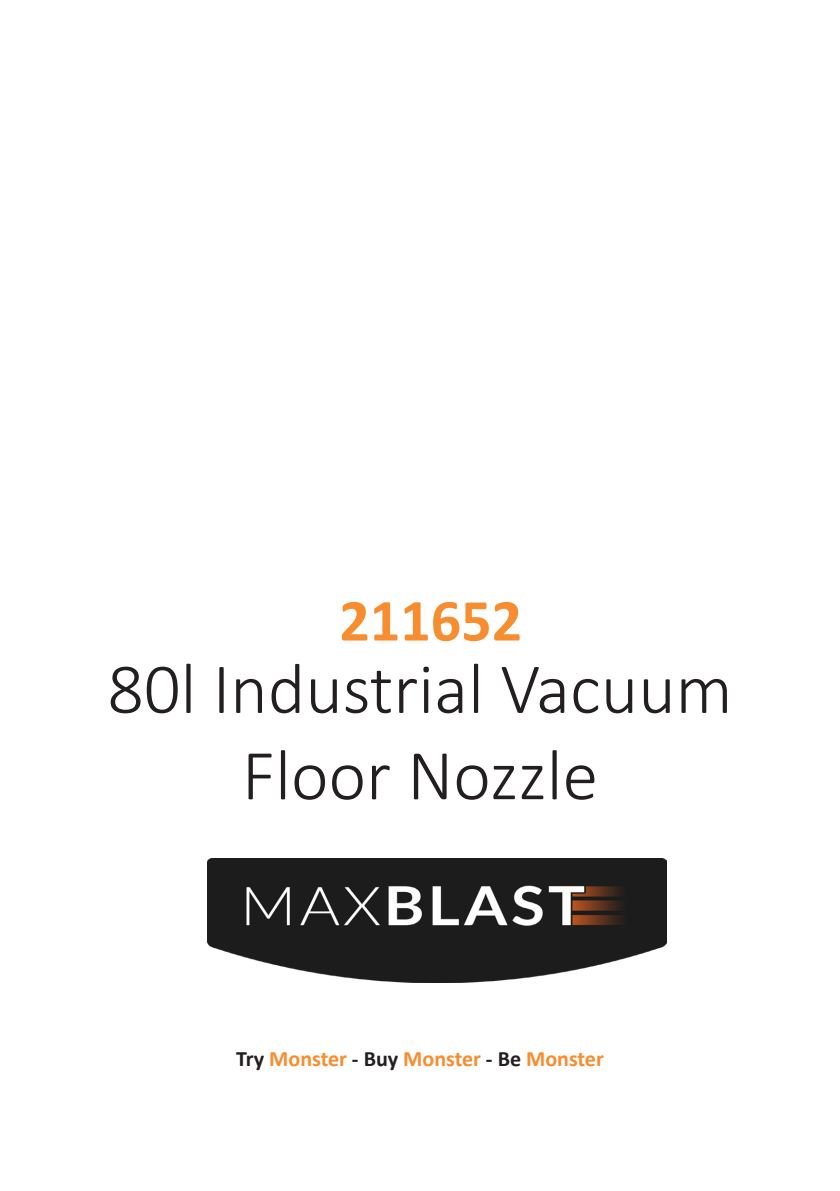
<style>
.page{position:relative;width:840px;height:1191px;background:#fff}
.page>*{position:absolute;margin:0;border:0;box-sizing:border-box;transform-origin:0 0}
.t1{font:300 72px/86.4px "Calibri";color:#231f20;text-align:center}
.Model_Title{font:700 60px "Calibri";color:#f78d2e}
.t2{font:700 22px "Calibri";color:#f78d2e}
.s1{color:#231f20}
</style>
<div class="page">
<img style="left:207px;top:859px;width:458px;height:123px">
<p class="Model_Title" style="left:339px;top:578px;width:184px">211652</p>
<p class="t1" style="left:107px;top:645px;width:626px">80l Industrial Vacuum<br>Floor Nozzle</p>
<p class="t2" style="left:236px;top:1042px;width:369px"><span class="s1">Try</span> Monster <span class="s1">- Buy</span> Monster <span class="s1">- Be</span> Monster</p>
</div>
